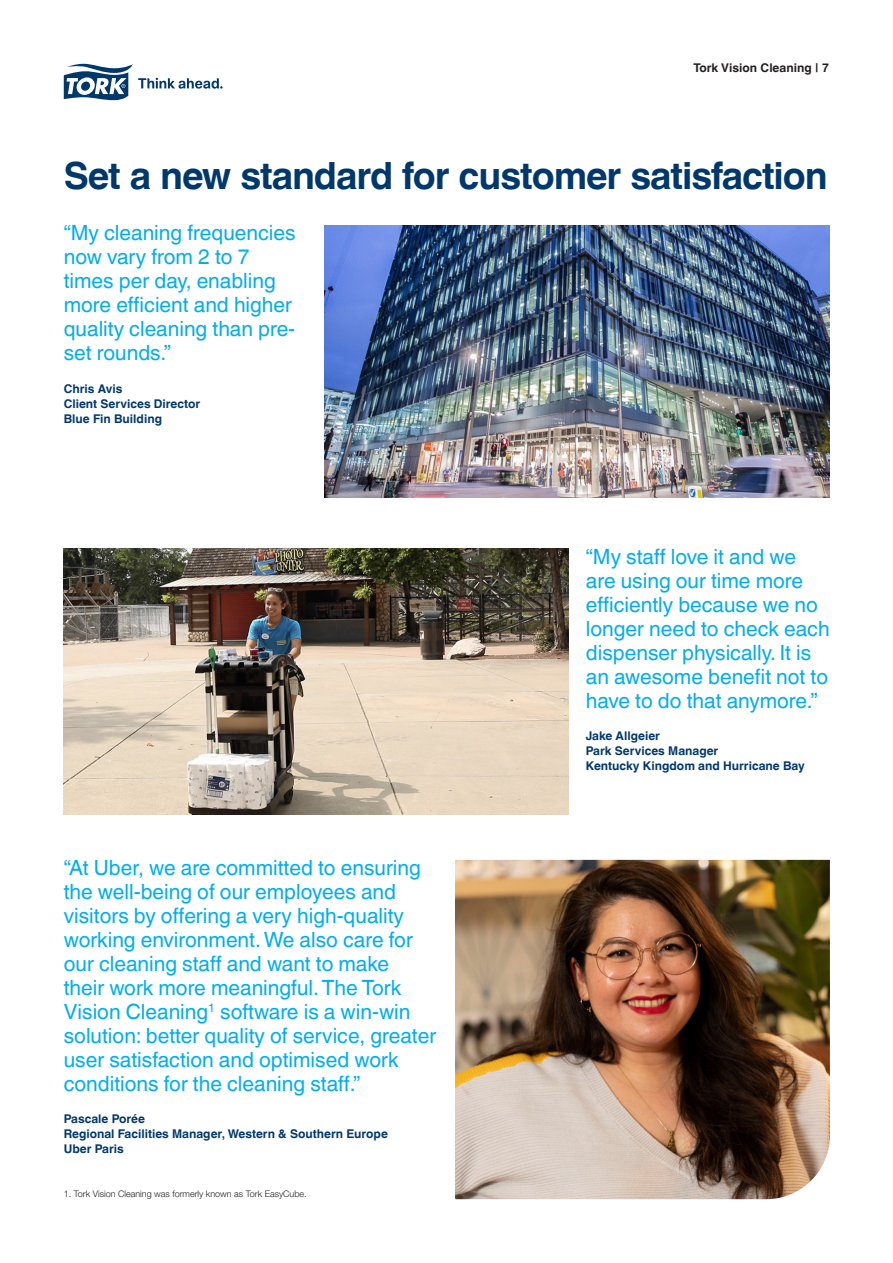
<style>
.page{position:relative;width:893px;height:1263px;background:#fff}
.page>*{position:absolute;margin:0;border:0;box-sizing:border-box;transform-origin:0 0}
.Main_heading{font:700 37.5px "Helvetica World";letter-spacing:-.03em;color:#00386c}
.TORK_Intro_copy{font:21px/24px "Helvetica World";color:#00aeef}
.TORK_Intro_copy-2{font:700 12px "Helvetica World";color:#00386c}
.Page_header{font:700 12px "Helvetica World";color:#231f20}
.Footnote__caption{font:9px "Helvetica Neue World 45 Lt";color:#231f20}
</style>
<div class="page">
<img style="left:455px;top:860px;width:375px;height:339px">
<img style="left:64px;top:549px;width:504px;height:265px">
<img style="left:325px;top:225px;width:505px;height:272px">
<svg style="left:64px;top:64px;width:159px;height:36px"></svg>
<p class="Page_header" style="left:694px;top:61px;width:137px">Tork Vision Cleaning | 7</p>
<p class="Main_heading" style="left:64px;top:154px;width:765px">Set a new standard for customer satisfaction</p>
<p class="TORK_Intro_copy" style="left:64px;top:221px;width:233px">“My cleaning frequencies now vary from 2 to 7 times per day, enabling more efficient and higher quality cleaning than pre&shy;set rounds.”</p>
<p class="TORK_Intro_copy-2" style="left:64px;top:382px;width:60px">Chris Avis</p>
<p class="TORK_Intro_copy-2" style="left:64px;top:397px;width:138px">Client Services Director</p>
<p class="TORK_Intro_copy-2" style="left:64px;top:412px;width:100px">Blue Fin Building</p>
<p class="TORK_Intro_copy" style="left:64px;top:856px;width:374px">“At Uber, we are committed to ensuring the well-being of our employees and visitors by offering a very high-quality working environment. We also care for our cleaning staff and want to make<br>their work more meaningful. The Tork Vision Cleaning<sup>1</sup> software is a win-win solution: better quality of service, greater user satisfaction and optimised work conditions for the cleaning staff.”</p>
<p class="TORK_Intro_copy-2" style="left:64px;top:1112px;width:83px">Pascale Porée</p>
<p class="TORK_Intro_copy-2" style="left:64px;top:1127px;width:326px">Regional Facilities Manager, Western &amp; Southern Europe</p>
<p class="TORK_Intro_copy-2" style="left:64px;top:1142px;width:61px">Uber Paris</p>
<p class="Footnote__caption" style="left:64px;top:1188px;width:245px">1. Tork Vision Cleaning was formerly known as Tork EasyCube.</p>
<p class="TORK_Intro_copy" style="left:586px;top:544px;width:245px">“My staff love it and we are using our time more efficiently because we no longer need to check each dispenser physically. It is an awesome benefit not to have to do that anymore.”</p>
<p class="TORK_Intro_copy-2" style="left:586px;top:729px;width:76px">Jake Allgeier</p>
<p class="TORK_Intro_copy-2" style="left:586px;top:744px;width:134px">Park Services Manager</p>
<p class="TORK_Intro_copy-2" style="left:586px;top:759px;width:220px">Kentucky Kingdom and Hurricane Bay</p>
</div>
